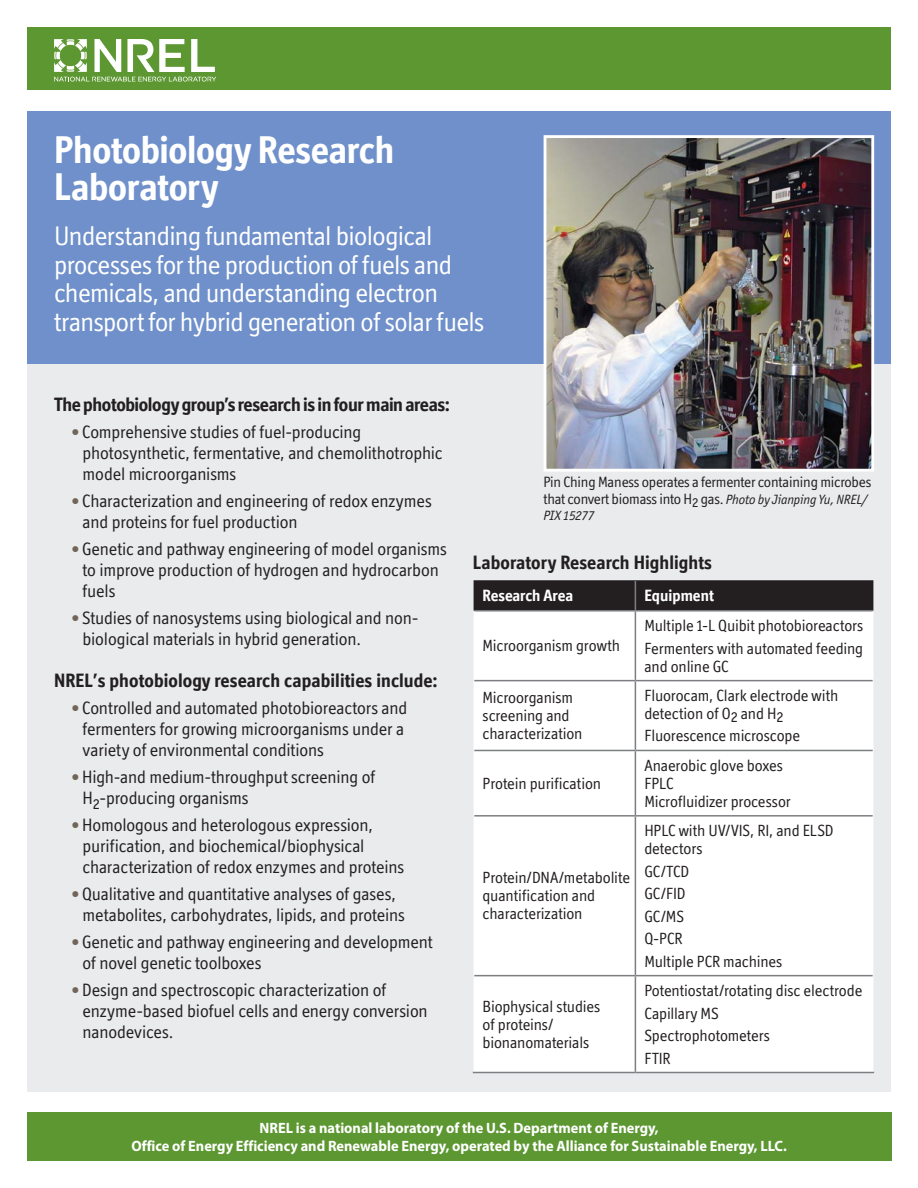
<style>
.page{position:relative;width:918px;height:1188px;background:#fff}
.page>*{position:absolute;margin:0;border:0;box-sizing:border-box;transform-origin:0 0}
.Heading-4{font:700 39px/37.5px "Officina Display ITC Std";letter-spacing:-.01em;color:#fff}
.Sub_Heading-1{font:27px/28.5px "Officina Display ITC Std";letter-spacing:-.02em;color:#fff}
.Subhead-1{font:700 19.5px "Officina Display ITC Std";letter-spacing:-.015em;color:#231f20}
.Subhead-1-2{font:700 19.5px "Officina Display ITC Std";letter-spacing:.005em;color:#231f20}
.Bullet_Text-2{font:700 19.5px "Officina Display ITC Std";letter-spacing:.005em;color:#231f20}
.Bullet_Text-2-2{font:18px/21px "Officina Display ITC Std";letter-spacing:-.01em;color:#231f20}
.Subhead-1-3{font:700 16.5px "Officina Display ITC Std";color:#fff}
.Subhead-1-4{font:16.35px/18px "Officina Display ITC Std";letter-spacing:-.005em;color:#231f20}
.Identifier-1{font:700 15px/18px "Myriad Pro";color:#fff;text-align:center;scale:.96 1}
.Subhead-1-5{font:15px/16.5px "Officina Display ITC Std";letter-spacing:-.01em;color:#231f20}
.Subhead-1-6{font:italic 13.5px "Officina Sans ITC Std";letter-spacing:-.035em;color:#231f20}
.s1{font-family:"Officina Sans ITC Std";font-style:italic;font-size:13.5px}
</style>
<div class="page">
<div style="left:27px;top:111px;width:864px;height:253px;background:#6f90ca"></div>
<div style="left:27px;top:364px;width:864px;height:728px;background:#e9ebed"></div>
<div style="left:27px;top:1112px;width:864px;height:49px;background:#5c9731"></div>
<img style="left:548px;top:139px;width:322px;height:329px">
<div style="left:544px;top:135px;width:330px;height:337px;border:3px solid #fff"></div>
<div style="left:27px;top:27px;width:864px;height:63px;background:#5c9731"></div>
<svg style="left:54px;top:39px;width:162px;height:43px"></svg>
<div style="left:474px;top:612px;width:399px;height:460px;background:#fff"></div>
<hr style="left:635px;top:612px;width:1px;height:68px;background:#7c7e81">
<hr style="left:474px;top:680px;width:161px;height:1px;background:#7c7e81">
<hr style="left:635px;top:680px;width:238px;height:1px;background:#7c7e81">
<hr style="left:635px;top:681px;width:1px;height:69px;background:#7c7e81">
<hr style="left:474px;top:750px;width:161px;height:1px;background:#7c7e81">
<hr style="left:635px;top:750px;width:238px;height:1px;background:#7c7e81">
<hr style="left:635px;top:751px;width:1px;height:64px;background:#7c7e81">
<hr style="left:474px;top:815px;width:161px;height:2px;background:#7c7e81">
<hr style="left:635px;top:815px;width:238px;height:2px;background:#7c7e81">
<hr style="left:635px;top:817px;width:1px;height:158px;background:#7c7e81">
<hr style="left:474px;top:975px;width:161px;height:1px;background:#7c7e81">
<hr style="left:635px;top:975px;width:238px;height:1px;background:#7c7e81">
<hr style="left:635px;top:976px;width:1px;height:96px;background:#7c7e81">
<hr style="left:473px;top:1072px;width:162px;height:1px;background:#7c7e81">
<hr style="left:635px;top:1072px;width:239px;height:1px;background:#7c7e81">
<div style="left:474px;top:580px;width:399px;height:30px;background:#231f20"></div>
<hr style="left:474px;top:610px;width:161px;height:2px;background:#7c7e81">
<hr style="left:635px;top:610px;width:238px;height:2px;background:#7c7e81">
<p class="Heading-4" style="left:54px;top:131px;width:342px">Photobiology Research<br>Laboratory</p>
<p class="Sub_Heading-1" style="left:54px;top:222px;width:432px">Understanding fundamental biological processes for the production of fuels and chemicals, and understanding electron transport for hybrid generation of solar fuels</p>
<p class="Subhead-1" style="left:54px;top:394px;width:397px">The photobiology group’s research is in four main areas:</p>
<p class="Bullet_Text-2-2" style="left:83px;top:422px;width:362px;text-indent:-11px"><sup>•</sup> Comprehensive studies of fuel-producing photosynthetic, fermentative, and chemolithotrophic model microorganisms</p>
<p class="Bullet_Text-2-2" style="left:83px;top:491px;width:351px;text-indent:-11px"><sup>•</sup> Characterization and engineering of redox enzymes and proteins for fuel production</p>
<p class="Bullet_Text-2-2" style="left:83px;top:539px;width:366px;text-indent:-11px"><sup>•</sup> Genetic and pathway engineering of model organisms to improve production of hydrogen and hydrocarbon fuels</p>
<p class="Bullet_Text-2-2" style="left:83px;top:608px;width:337px;text-indent:-11px"><sup>•</sup> Studies of nanosystems using biological and non&shy;biological materials in hybrid generation.</p>
<p class="Subhead-1-2" style="left:54px;top:670px;width:385px">NREL’s photobiology research capabilities include:</p>
<p class="Bullet_Text-2-2" style="left:83px;top:698px;width:326px;text-indent:-11px"><sup>•</sup> Controlled and automated photobioreactors and fermenters for growing microorganisms under a variety of environmental conditions</p>
<p class="Bullet_Text-2-2" style="left:83px;top:767px;width:294px;text-indent:-11px"><sup>•</sup> High-and medium-throughput screening of<br>H<sub>2</sub>-producing organisms</p>
<p class="Bullet_Text-2-2" style="left:83px;top:815px;width:323px;text-indent:-11px"><sup>•</sup> Homologous and heterologous expression, purification, and biochemical/biophysical characterization of redox enzymes and proteins</p>
<p class="Bullet_Text-2-2" style="left:72px;top:884px;width:334px;text-align:center"><sup>•</sup> Qualitative and quantitative analyses of gases, metabolites, carbohydrates, lipids, and proteins</p>
<p class="Bullet_Text-2-2" style="left:83px;top:932px;width:352px;text-indent:-11px"><sup>•</sup> Genetic and pathway engineering and development of novel genetic toolboxes</p>
<p class="Bullet_Text-2-2" style="left:83px;top:980px;width:347px;text-indent:-11px"><sup>•</sup> Design and spectroscopic characterization of enzyme-based biofuel cells and energy conversion nanodevices.</p>
<p class="Subhead-1-5" style="left:544px;top:474px;width:329px">Pin Ching Maness operates a fermenter containing microbes that convert biomass into H<sub>2</sub> gas. <span class="s1">Photo by Jianping Yu, NREL/</span></p>
<p class="Subhead-1-6" style="left:544px;top:508px;width:52px">PIX 15277</p>
<p class="Bullet_Text-2" style="left:473px;top:551px;width:241px">Laboratory Research Highlights</p>
<p class="Subhead-1-3" style="left:483px;top:586px;width:92px">Research Area</p>
<p class="Subhead-1-3" style="left:644px;top:586px;width:71px">Equipment</p>
<p class="Subhead-1-4" style="left:483px;top:637px;width:139px">Microorganism growth</p>
<p class="Subhead-1-4" style="left:644px;top:616px;width:221px">Multiple 1-L Quibit photobioreactors</p>
<p class="Subhead-1-4" style="left:644px;top:639px;width:220px">Fermenters with automated feeding and online GC</p>
<p class="Subhead-1-4" style="left:483px;top:688px;width:102px">Microorganism screening and characterization</p>
<p class="Subhead-1-4" style="left:644px;top:686px;width:195px">Fluorocam, Clark electrode with detection of O<sub>2</sub> and H<sub>2</sub></p>
<p class="Subhead-1-4" style="left:644px;top:727px;width:157px">Fluorescence microscope</p>
<p class="Subhead-1-4" style="left:483px;top:774px;width:120px">Protein purification</p>
<p class="Subhead-1-4" style="left:483px;top:869px;width:149px">Protein/DNA/metabolite quantification and characterization</p>
<p class="Subhead-1-4" style="left:483px;top:997px;width:119px">Biophysical studies of proteins/ bionanomaterials</p>
<p class="Subhead-1-4" style="left:644px;top:756px;width:148px">Anaerobic glove boxes<br>FPLC<br>Microfluidizer processor</p>
<p class="Subhead-1-4" style="left:644px;top:821px;width:191px">HPLC with UV/VIS, RI, and ELSD detectors</p>
<p class="Subhead-1-4" style="left:644px;top:862px;width:46px">GC/TCD</p>
<p class="Subhead-1-4" style="left:644px;top:884px;width:43px">GC/FID</p>
<p class="Subhead-1-4" style="left:644px;top:907px;width:41px">GC/MS</p>
<p class="Subhead-1-4" style="left:644px;top:929px;width:40px">Q-PCR</p>
<p class="Subhead-1-4" style="left:644px;top:952px;width:139px">Multiple PCR machines</p>
<p class="Subhead-1-4" style="left:644px;top:981px;width:219px">Potentiostat/rotating disc electrode</p>
<p class="Subhead-1-4" style="left:644px;top:1004px;width:76px">Capillary MS</p>
<p class="Subhead-1-4" style="left:644px;top:1026px;width:127px">Spectrophotometers</p>
<p class="Subhead-1-4" style="left:644px;top:1049px;width:28px">FTIR</p>
<p class="Identifier-1" style="left:131px;top:1118px;width:684px">NREL is a national laboratory of the U.S. Department of Energy,<br>Office of Energy Efficiency and Renewable Energy, operated by the Alliance for Sustainable Energy, LLC.</p>
</div>
